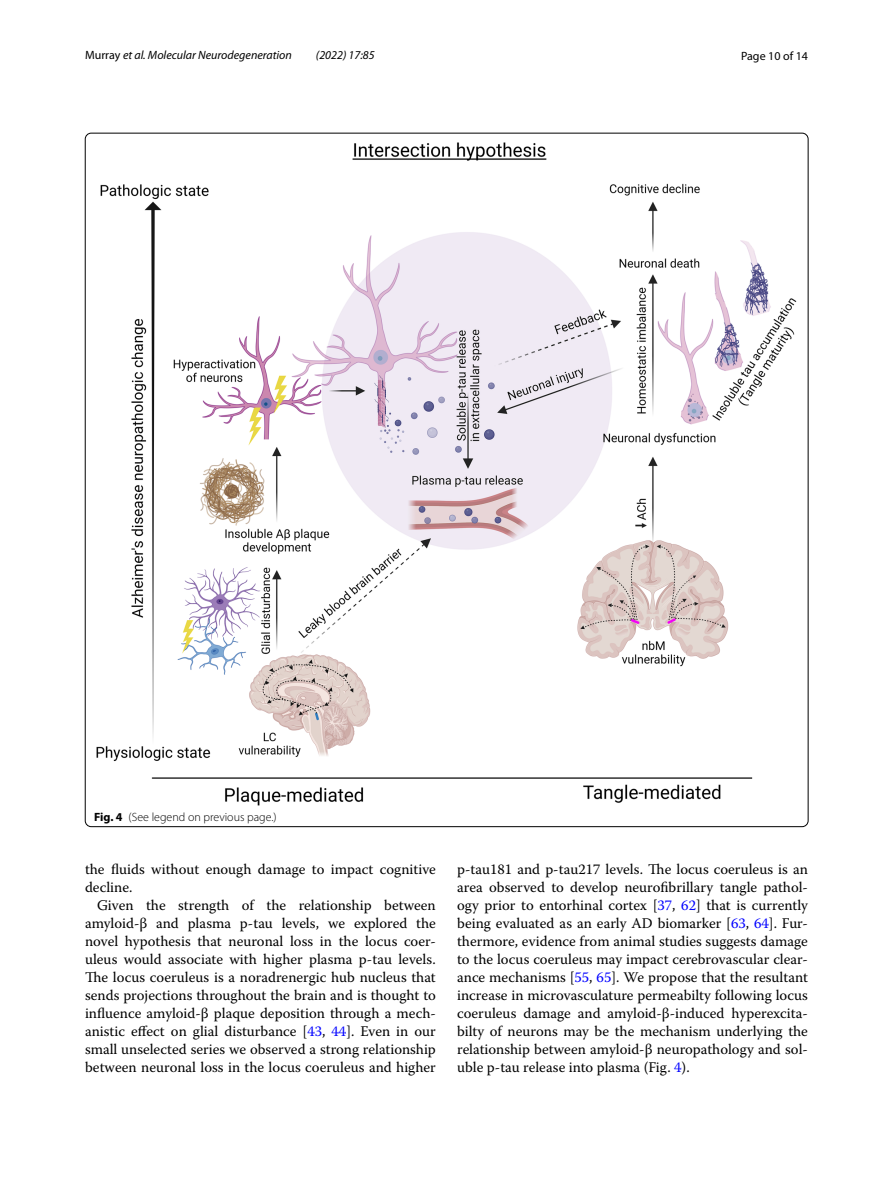
<style>
.page{position:relative;width:893px;height:1187px;background:#fff}
.page>*{position:absolute;margin:0;border:0;box-sizing:border-box;transform-origin:0 0}
.t1{font:14.7px/18px "Warnock Pro";color:#000;text-align:justify}
.t2{font:italic 12px "Myriad Pro";color:#000}
.t3{font:300 12px "Myriad Pro";color:#000}
.t4{font:12px "Myriad Pro";color:#000}
.s1{font-style:normal}
.s2{font-weight:700}
.s3{color:#00f}
</style>
<div class="page">
<img style="left:96px;top:142px;width:701px;height:663px">
<p class="t2" style="left:85px;top:48px;width:208px"><span class="s1">Murray</span> et al. Molecular Neurodegeneration</p>
<p class="t2" style="left:316px;top:48px;width:60px">(2022) 17:85</p>
<p class="t4" style="left:741px;top:48px;width:68px">Page 10 of 14</p>
<p class="t3" style="left:94px;top:810px;width:184px"><span class="s2">Fig. 4</span> (See legend on previous page.)</p>
<p class="t1" style="left:85px;top:860px;width:352px">the fluids without enough damage to impact cognitive decline.</p>
<p class="t1" style="left:85px;top:896px;width:352px;text-indent:12px">Given the strength of the relationship between amyloid-β and plasma p-tau levels, we explored the novel hypothesis that neuronal loss in the locus coer&shy;uleus would associate with higher plasma p-tau levels.<br>The locus coeruleus is a noradrenergic hub nucleus that sends projections throughout the brain and is thought to influence amyloid-β plaque deposition through a mech&shy;anistic effect on glial disturbance [<span class="s3">43</span>, <span class="s3">44</span>]. Even in our small unselected series we observed a strong relationship between neuronal loss in the locus coeruleus and higher</p>
<p class="t1" style="left:457px;top:860px;width:352px">p-tau181 and p-tau217 levels. The locus coeruleus is an area observed to develop neurofibrillary tangle pathol&shy;ogy prior to entorhinal cortex [<span class="s3">37</span>, <span class="s3">62</span>] that is currently being evaluated as an early AD biomarker [<span class="s3">63</span>, <span class="s3">64</span>]. Fur&shy;thermore, evidence from animal studies suggests damage to the locus coeruleus may impact cerebrovascular clear&shy;ance mechanisms [<span class="s3">55</span>, <span class="s3">65</span>]. We propose that the resultant increase in microvasculature permeabilty following locus coeruleus damage and amyloid-β-induced hyperexcita&shy;bilty of neurons may be the mechanism underlying the relationship between amyloid-β neuropathology and sol&shy;uble p-tau release into plasma (Fig. <span class="s3">4</span>).</p>
</div>
